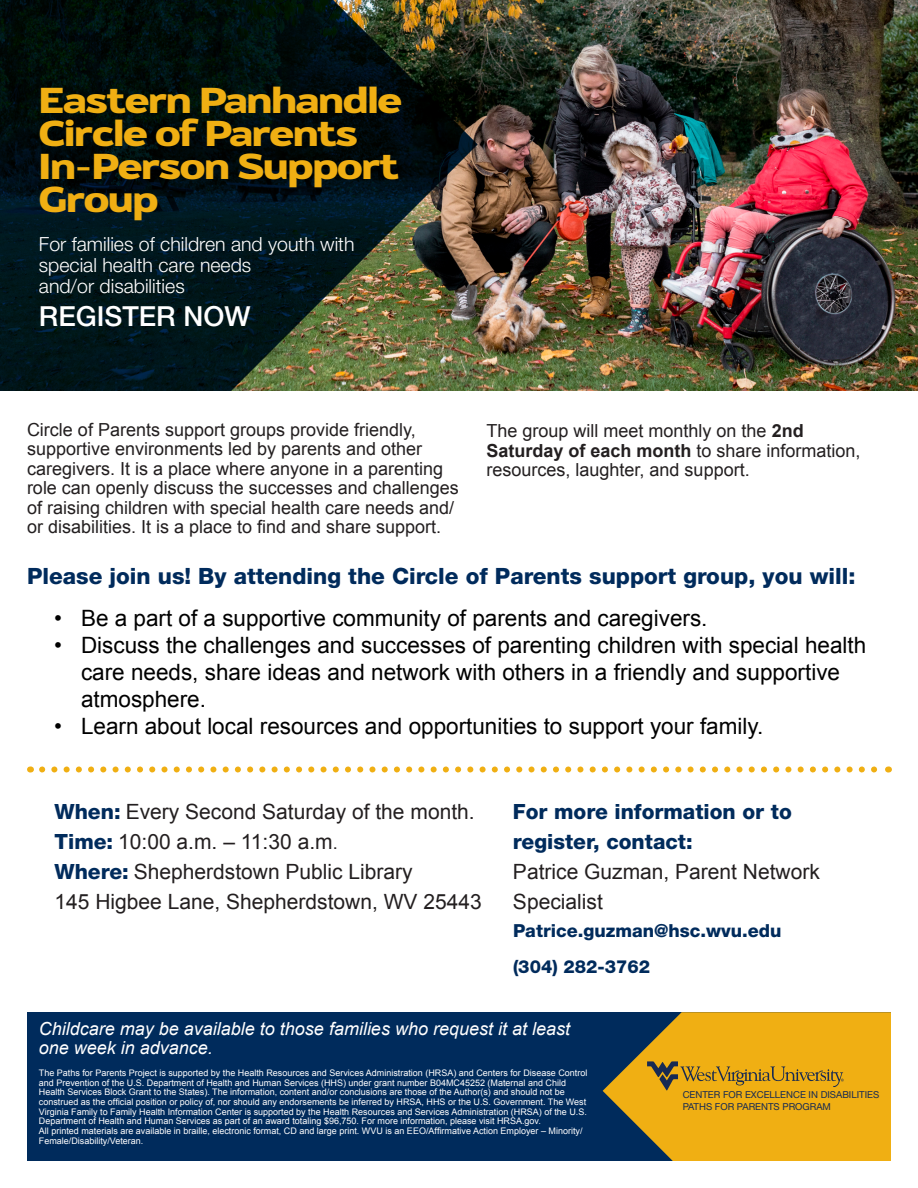
<style>
.page{position:relative;width:918px;height:1188px;background:#fff}
.page>*{position:absolute;margin:0;border:0;box-sizing:border-box;transform-origin:0 0}
.t1{font:700 expanded 34.5px/33px "Oliviar Sans";letter-spacing:-.015em;color:#f0af13}
.t2{font:500 27.6px "Helvetica Neue LT Std";color:#fff}
.t3{font:22.5px/27px "Arial";color:#000}
.t4{font:800 22.5px "Helvetica Neue LT Std";color:#002b5c}
.t5{font:21px/30px "Arial";color:#231f20}
.t6{font:800 21px/30px "Helvetica Neue LT Std";color:#002b5c}
.t7{font:300 19.5px/21px "Helvetica Neue LT Std";color:#fff}
.t8{font:18px/19.4px "Arial";color:#231f20}
.t9{font:italic 18px/19.4px "Arial";color:#fff}
.t10{font:800 18px "Helvetica Neue LT Std";color:#002b5c}
.t11{font:9.6px/11.6px "Helvetica Neue LT Std";color:#172a53}
.t12{font:9px/9.8px "Arial";color:#fff}
.s1{font-weight:700}
.s2{font-family:"Helvetica Neue LT Std";font-weight:800;color:#002b5c}
.s3{font-size:18px}
</style>
<div class="page">
<img style="left:478px;top:0;width:440px;height:391px">
<img style="left:0;top:0;width:478px;height:391px">
<div style="left:27px;top:1012px;width:864px;height:149px;background:#002b5c"></div>
<svg style="left:603px;top:1012px;width:288px;height:149px;background:#cb9a1e"></svg>
<svg style="left:42px;top:766px;width:836px;height:6px"></svg>
<p class="t1" style="left:39px;top:84px;width:364px">Eastern Panhandle</p>
<p class="t1" style="left:39px;top:117px;width:320px">Circle of Parents</p>
<p class="t1" style="left:39px;top:150px;width:361px">In-Person Support<br>Group</p>
<p class="t7" style="left:39px;top:233px;width:317px">For families of children and youth with special health care needs<br>and/or disabilities</p>
<p class="t2" style="left:39px;top:300px;width:213px">REGISTER NOW</p>
<p class="t8" style="left:27px;top:420px;width:433px">Circle of Parents support groups provide friendly, supportive environments led by parents and other caregivers. It is a place where anyone in a parenting role can openly discuss the successes and challenges of raising children with special health care needs and/ or disabilities. It is a place to find and share support.</p>
<p class="t4" style="left:27px;top:563px;width:830px">Please join us! By attending the Circle of Parents support group, you will:</p>
<p class="t3" style="left:54px;top:605px;width:655px">• Be a part of a supportive community of parents and caregivers.</p>
<p class="t3" style="left:81px;top:632px;width:787px;text-indent:-27px">• Discuss the challenges and successes of parenting children with special health care needs, share ideas and network with others in a friendly and supportive atmosphere.</p>
<p class="t3" style="left:54px;top:713px;width:711px">• Learn about local resources and opportunities to support your family.</p>
<p class="t8" style="left:487px;top:421px;width:376px">The group will meet monthly on the <span class="s1">2nd<br>Saturday of each month</span> to share information, resources, laughter, and support.</p>
<p class="t5" style="left:55px;top:797px;width:422px"><span class="s2">When:</span> Every Second Saturday of the month.</p>
<p class="t5" style="left:55px;top:827px;width:285px"><span class="s2">Time:</span> 10:00 a.m. – 11:30 a.m<span class="s3">.</span></p>
<p class="t5" style="left:55px;top:857px;width:360px"><span class="s2">Where:</span> Shepherdstown Public Library</p>
<p class="t5" style="left:55px;top:887px;width:429px">145 Higbee Lane, Shepherdstown, WV 25443</p>
<p class="t6" style="left:513px;top:796px;width:280px">For more information or to register, contact:</p>
<p class="t5" style="left:513px;top:856px;width:308px">Patrice Guzman, Parent Network<br>Specialist</p>
<p class="t10" style="left:513px;top:920px;width:270px">Patrice.guzman@hsc.wvu.edu</p>
<p class="t10" style="left:513px;top:956px;width:139px">(304) 282-3762</p>
<p class="t9" style="left:39px;top:1019px;width:533px">Childcare may be available to those families who request it at least one week in advance.</p>
<p class="t12" style="left:39px;top:1068px;width:550px">The Paths for Parents Project is supported by the Health Resources and Services Administration (HRSA) and Centers for Disease Control and Prevention of the U.S. Department of Health and Human Services (HHS) under grant number B04MC45252 (Maternal and Child Health Services Block Grant to the States). The information, content and/or conclusions are those of the Author(s) and should not be construed as the official position or policy of, nor should any endorsements be inferred by HRSA, HHS or the U.S. Government. The West Virginia Family to Family Health Information Center is supported by the Health Resources and Services Administration (HRSA) of the U.S.<br>Department of Health and Human Services as part of an award totaling $96,750. For more information, please visit HRSA.gov.<br>All printed materials are available in braille, electronic format, CD and large print. WVU is an EEO/Affirmative Action Employer – Minority/ Female/Disability/Veteran.</p>
<p class="t11" style="left:683px;top:1089px;width:198px">CENTER FOR EXCELLENCE IN DISABILITIES<br>PATHS FOR PARENTS PROGRAM</p>
</div>
